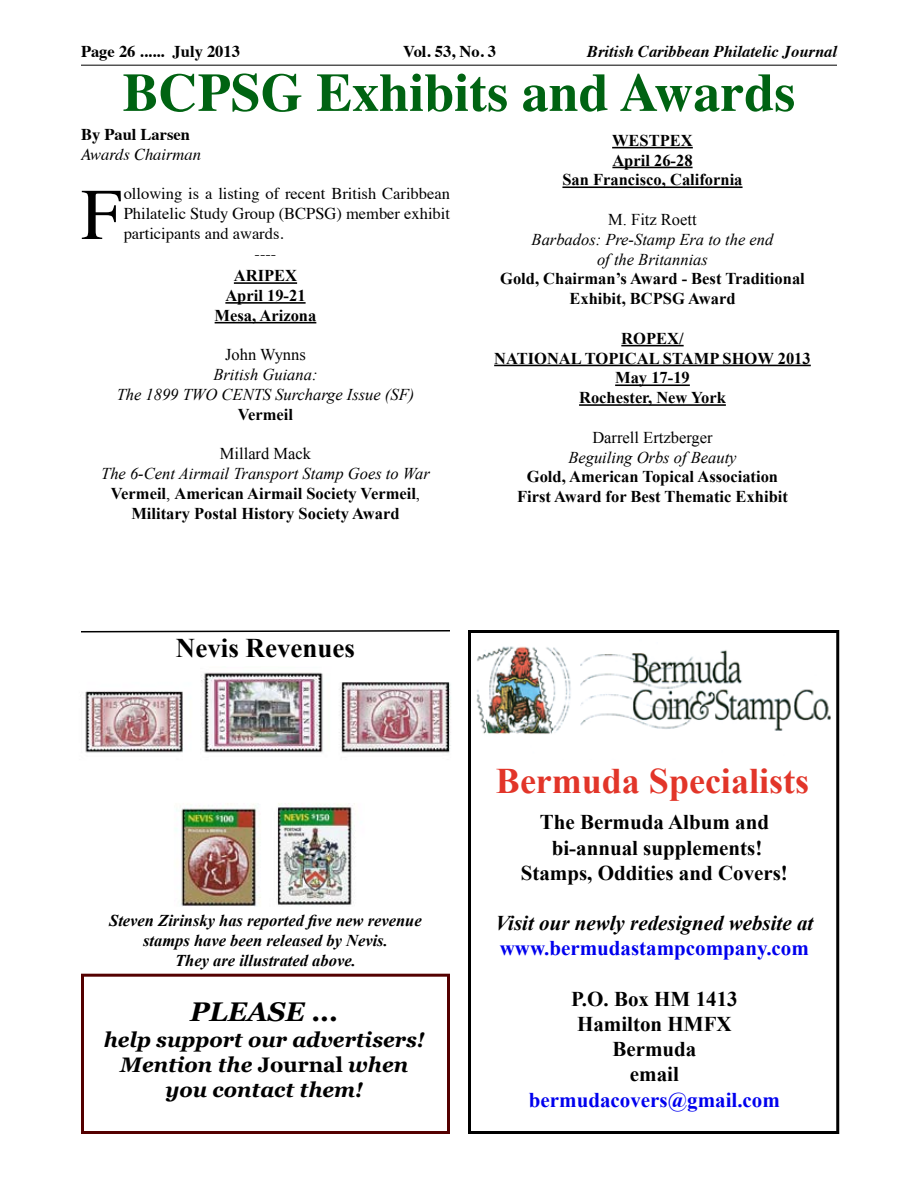
<style>
.page{position:relative;width:918px;height:1188px;background:#fff}
.page>*{position:absolute;margin:0;border:0;box-sizing:border-box;transform-origin:0 0}
.t1{font:72.9px "Times";color:#000}
.t2{font:700 54px "Times";color:#006312}
.t3{font:700 36px "Times New Roman";color:#e23529}
.t4{font:700 27px "Times New Roman";color:#000}
.t5{font:italic 700 27px "Georgia";color:#000}
.t6{font:700 21px/25.2px "Times New Roman";color:#000;text-align:center}
.t7{font:italic 700 21px/25.2px "Georgia";color:#000;text-align:center}
.t8{font:700 21px "Times New Roman";color:#00e}
.t9{font:italic 700 21px "Times New Roman";color:#000}
.t10{font:700 16.5px/19.8px "Times New Roman";color:#000;text-align:center}
.t11{font:italic 16.5px/19.8px "Times New Roman";color:#000;text-align:center}
.t12{font:16.5px "Times";color:#000}
.t13{font:italic 700 16.5px/19.8px "Times New Roman";color:#000;text-align:center}
.t14{font:16.5px "Times New Roman";color:#000}
.t15{font:700 16.5px "Times";color:#000}
.t16{font:italic 700 16.5px "Times";color:#000}
.t17{font:italic 16.5px "Times";color:#000}
.s1{font-weight:400;font-style:italic}
.s2{font-weight:400}
.s3{font-style:normal}
</style>
<div class="page">
<hr style="left:81px;top:65px;width:756px;height:1px;background:#000">
<hr style="left:234px;top:282px;width:63px;height:2px;background:#000">
<hr style="left:225px;top:302px;width:81px;height:2px;background:#000">
<hr style="left:215px;top:322px;width:101px;height:1px;background:#000">
<div style="left:468px;top:630px;width:371px;height:504px;border:3px solid #000"></div>
<img style="left:476px;top:646px;width:355px;height:88px">
<div style="left:81px;top:974px;width:369px;height:160px;border:3px solid #540000"></div>
<hr style="left:612px;top:147px;width:81px;height:1px;background:#000">
<hr style="left:612px;top:167px;width:81px;height:1px;background:#000">
<hr style="left:562px;top:186px;width:181px;height:2px;background:#000">
<hr style="left:621px;top:345px;width:63px;height:1px;background:#000">
<hr style="left:494px;top:365px;width:317px;height:1px;background:#000">
<hr style="left:615px;top:384px;width:75px;height:2px;background:#000">
<hr style="left:579px;top:404px;width:147px;height:2px;background:#000">
<img style="left:85px;top:672px;width:366px;height:235px">
<svg style="left:81px;top:630px;width:369px;height:3px"></svg>
<p class="t15" style="left:81px;top:36px;width:161px">Page 26 ...... July 2013</p>
<p class="t15" style="left:403px;top:36px;width:94px">Vol. 53, No. 3</p>
<p class="t16" style="left:587px;top:36px;width:251px">British Caribbean Philatelic Journal</p>
<h2 class="t2" style="left:123px;top:41px;width:674px">BCPSG Exhibits and Awards</h2>
<p class="t15" style="left:81px;top:119px;width:111px">By Paul Larsen</p>
<p class="t17" style="left:81px;top:140px;width:121px">Awards Chairman</p>
<h1 class="t1" style="left:81px;top:146px;width:42px">F</h1>
<p class="t12" style="left:124px;top:178px;width:328px">ollowing is a listing of recent British Caribbean</p>
<p class="t10" style="left:562px;top:130px;width:182px">WESTPEX<br>April 26-28<br>San Francisco, California</p>
<p class="t14" style="left:608px;top:210px;width:90px">M. Fitz Roett</p>
<p class="t11" style="left:532px;top:229px;width:243px">Barbados: Pre-Stamp Era to the end of the Britannias</p>
<p class="t10" style="left:500px;top:269px;width:306px">Gold, Chairman’s Award - Best Traditional<br>Exhibit, BCPSG Award</p>
<p class="t10" style="left:494px;top:328px;width:318px">ROPEX/<br>NATIONAL TOPICAL STAMP SHOW 2013<br>May 17-19<br>Rochester, New York</p>
<p class="t14" style="left:592px;top:428px;width:122px">Darrell Ertzberger</p>
<p class="t11" style="left:568px;top:447px;width:170px">Beguiling Orbs of Beauty</p>
<p class="t10" style="left:517px;top:467px;width:272px">Gold, American Topical Association<br>First Award for Best Thematic Exhibit</p>
<p class="t12" style="left:124px;top:198px;width:328px">Philatelic Study Group (BCPSG) member exhibit</p>
<p class="t12" style="left:124px;top:218px;width:161px">participants and awards.</p>
<p class="t12" style="left:255px;top:238px;width:23px">----</p>
<p class="t10" style="left:215px;top:266px;width:103px">ARIPEX<br>April 19-21<br>Mesa, Arizona</p>
<p class="t14" style="left:225px;top:345px;width:82px">John Wynns</p>
<p class="t11" style="left:117px;top:365px;width:299px">British Guiana:<br>The 1899 TWO CENTS Surcharge Issue (SF)</p>
<p class="t10" style="left:238px;top:404px;width:57px">Vermeil</p>
<p class="t14" style="left:220px;top:444px;width:93px">Millard Mack</p>
<p class="t10" style="left:101px;top:464px;width:330px"><span class="s1">The 6-Cent Airmail Transport Stamp Goes to War<br></span>Vermeil<span class="s2">,</span> American Airmail Society Vermeil<span class="s2">,<br></span>Military Postal History Society Award</p>
<h3 class="t4" style="left:176px;top:632px;width:181px">Nevis Revenues</h3>
<p class="t13" style="left:109px;top:911px;width:314px">Steven Zirinsky has reported five new revenue stamps have been released by Nevis.<br>They are illustrated above.</p>
<h3 class="t5" style="left:190px;top:994px;width:150px">PLEASE ...</h3>
<p class="t7" style="left:104px;top:1027px;width:323px">help support our advertisers!<br>Mention the <span class="s3">Journal</span> when you contact them!</p>
<h3 class="t3" style="left:496px;top:760px;width:315px">Bermuda Specialists</h3>
<p class="t6" style="left:521px;top:809px;width:269px">The Bermuda Album and bi-annual supplements!<br>Stamps, Oddities and Covers!</p>
<p class="t9" style="left:495px;top:911px;width:319px">Visit our newly redesigned website at</p>
<p class="t8" style="left:500px;top:936px;width:311px">www.bermudastampcompany.com</p>
<p class="t6" style="left:571px;top:986px;width:168px">P.O. Box HM 1413<br>Hamilton HMFX<br>Bermuda<br>email</p>
<p class="t8" style="left:529px;top:1087px;width:253px">bermudacovers@gmail.com</p>
</div>
